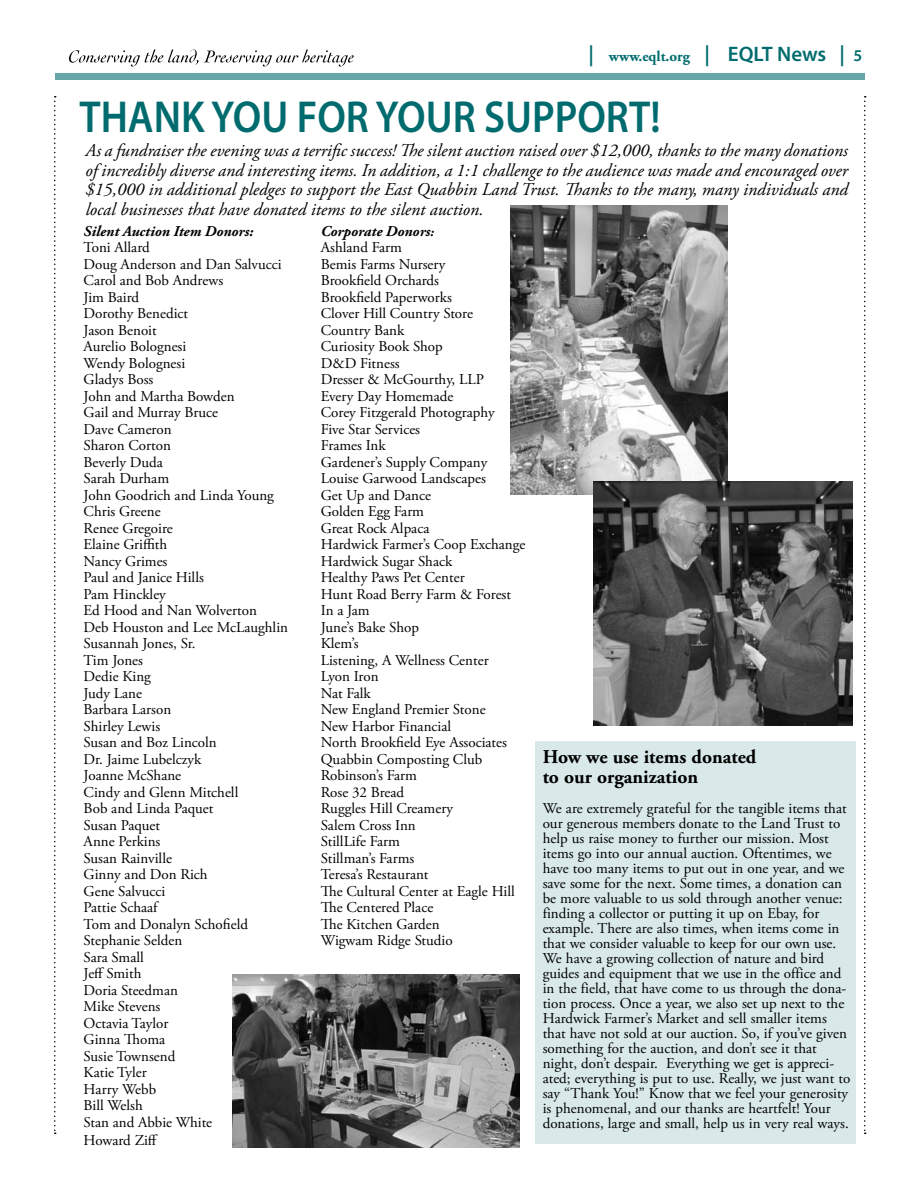
<style>
.page{position:relative;width:918px;height:1188px;background:#fff}
.page>*{position:absolute;margin:0;border:0;box-sizing:border-box;transform-origin:0 0}
.t1{font:600 45px "Myriad Pro";color:#006b6e;scale:.9 1}
.t2{font:700 19.5px/19.5px "Adobe Garamond Pro";color:#000}
.t3{font:italic 18px/19.5px "Adobe Garamond Pro";color:#000;text-align:justify}
.t4{font:15px/16.5px "Adobe Garamond Pro";color:#000}
.t5{font:700 15px "Adobe Garamond Pro";color:#006b6e}
.t6{font:italic 700 15px "Adobe Garamond Pro";color:#000}
.s1{font-family:"Myriad Pro";font-weight:600;font-size:21px}
.s2{font-family:"Myriad Pro";font-weight:600;font-size:16.5px}
.s3{font-weight:700;font-style:italic}
.s4{font-weight:700;font-style:italic;font-size:13.5px}
</style>
<div class="page">
<div style="left:56px;top:74px;width:809px;height:6px;background:#66a6a8"></div>
<svg style="left:54px;top:96px;width:2px;height:1038px"></svg>
<svg style="left:864px;top:96px;width:2px;height:1038px"></svg>
<svg style="left:69px;top:49px;width:285px;height:18px"></svg>
<img style="left:510px;top:205px;width:217px;height:290px">
<img style="left:594px;top:482px;width:258px;height:244px">
<div style="left:535px;top:741px;width:321px;height:402px;background:#d9e9e9"></div>
<img style="left:232px;top:975px;width:288px;height:173px">
<p class="t5" style="left:588px;top:47px;width:276px"><span class="s1">|</span> www.eqlt.org <span class="s1">| EQLT News |</span> <span class="s2">5</span></p>
<h1 class="t1" style="left:80px;top:89px;width:647px">THANK YOU FOR YOUR SUPPORT!</h1>
<p class="t3" style="left:86px;top:141px;width:764px">As a fundraiser the evening was a terrific success! The silent auction raised over $12,000, thanks to the many donations of incredibly diverse and interesting items. In addition, a 1:1 challenge to the audience was made and encouraged over $15,000 in additional pledges to support the East Quabbin Land Trust. Thanks to the many, many individuals and local businesses that have donated items to the silent auction.</p>
<p class="t6" style="left:84px;top:222px;width:171px">Silent Auction Item Donors:</p>
<p class="t4" style="left:84px;top:240px;width:206px">Toni Allard<br>Doug Anderson and Dan Salvucci<br>Carol and Bob Andrews<br>Jim Baird<br>Dorothy Benedict<br>Jason Benoit<br>Aurelio Bolognesi<br>Wendy Bolognesi<br>Gladys Boss<br>John and Martha Bowden<br>Gail and Murray Bruce<br>Dave Cameron<br>Sharon Corton<br>Beverly Duda<br>Sarah Durham<br>John Goodrich and Linda Young<br>Chris Greene<br>Renee Gregoire<br>Elaine Griffith<br>Nancy Grimes<br>Paul and Janice Hills<br>Pam Hinckley<br>Ed Hood and Nan Wolverton<br>Deb Houston and Lee McLaughlin<br>Susannah Jones, Sr.<br>Tim Jones<br>Dedie King<br>Judy Lane<br>Barbara Larson<br>Shirley Lewis<br>Susan and Boz Lincoln<br>Dr. Jaime Lubelczyk<br>Joanne McShane<br>Cindy and Glenn Mitchell<br>Bob and Linda Paquet<br>Susan Paquet<br>Anne Perkins<br>Susan Rainville<br>Ginny and Don Rich<br>Gene Salvucci<br>Pattie Schaaf<br>Tom and Donalyn Schofield<br>Stephanie Selden<br>Sara Small<br>Jeff Smith<br>Doria Steedman<br>Mike Stevens<br>Octavia Taylor<br>Ginna Thoma<br>Susie Townsend<br>Katie Tyler<br>Harry Webb<br>Bill Welsh<br>Stan and Abbie White</p>
<p class="t4" style="left:84px;top:1132px;width:76px">Howard Ziff</p>
<p class="t4" style="left:321px;top:223px;width:206px"><span class="s3">Corporate Donors</span><span class="s4">:<br></span>Ashland Farm<br>Bemis Farms Nursery<br>Brookfield Orchards<br>Brookfield Paperworks<br>Clover Hill Country Store<br>Country Bank<br>Curiosity Book Shop<br>D&amp;D Fitness<br>Dresser &amp; McGourthy, LLP<br>Every Day Homemade<br>Corey Fitzgerald Photography<br>Five Star Services<br>Frames Ink<br>Gardener’s Supply Company<br>Louise Garwood Landscapes<br>Get Up and Dance<br>Golden Egg Farm<br>Great Rock Alpaca<br>Hardwick Farmer’s Coop Exchange<br>Hardwick Sugar Shack<br>Healthy Paws Pet Center<br>Hunt Road Berry Farm &amp; Forest<br>In a Jam<br>June’s Bake Shop<br>Klem’s<br>Listening, A Wellness Center<br>Lyon Iron<br>Nat Falk<br>New England Premier Stone<br>New Harbor Financial<br>North Brookfield Eye Associates<br>Quabbin Composting Club<br>Robinson’s Farm<br>Rose 32 Bread<br>Ruggles Hill Creamery<br>Salem Cross Inn<br>StillLife Farm<br>Stillman’s Farms<br>Teresa’s Restaurant<br>The Cultural Center at Eagle Hill<br>The Centered Place<br>The Kitchen Garden<br>Wigwam Ridge Studio</p>
<h2 class="t2" style="left:543px;top:748px;width:215px">How we use items donated to our organization</h2>
<p class="t4" style="left:543px;top:801px;width:309px;line-height:15px">We are extremely grateful for the tangible items that our generous members donate to the Land Trust to help us raise money to further our mission. Most items go into our annual auction. Oftentimes, we have too many items to put out in one year, and we save some for the next. Some times, a donation can be more valuable to us sold through another venue: finding a collector or putting it up on Ebay, for example. There are also times, when items come in that we consider valuable to keep for our own use.<br>We have a growing collection of nature and bird guides and equipment that we use in the office and in the field, that have come to us through the dona&shy;tion process. Once a year, we also set up next to the Hardwick Farmer’s Market and sell smaller items that have not sold at our auction. So, if you’ve given something for the auction, and don’t see it that night, don’t despair. Everything we get is appreci&shy;ated; everything is put to use. Really, we just want to say “Thank You!” Know that we feel your generosity is phenomenal, and our thanks are heartfelt! Your donations, large and small, help us in very real ways.</p>
</div>
